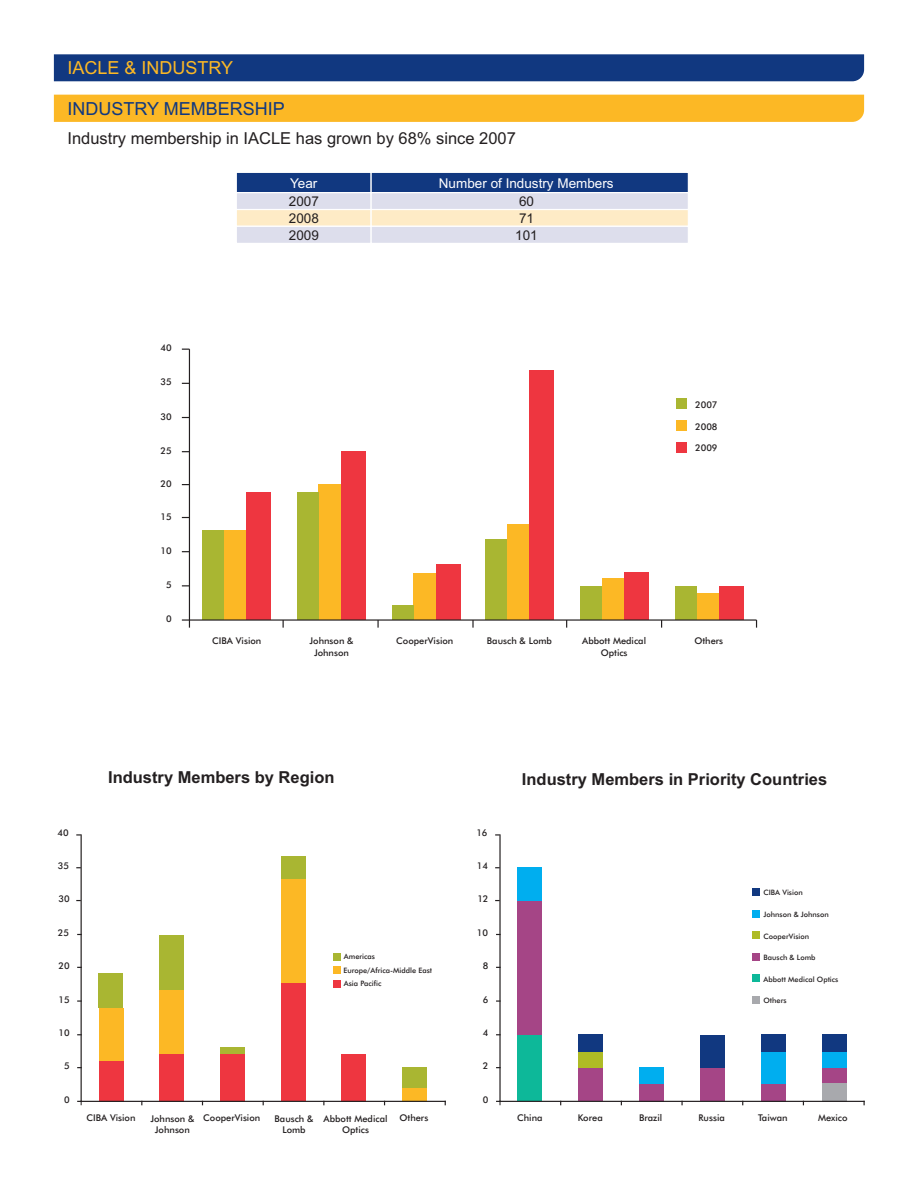
<style>
.page{position:relative;width:918px;height:1188px;background:#fff}
.page>*{position:absolute;margin:0;border:0;box-sizing:border-box;transform-origin:0 0}
.t1{font:18px "Arial";color:#113880}
.t2{font:18px "Arial";color:#fcb825}
.t3{font:700 16.5px "Arial";color:#231f20}
.t4{font:16.5px "Arial";color:#231f20}
.t5{font:16.5px "Arial";color:#2e3887}
.t6{font:13.5px/18.8px "Arial";color:#fff}
.t7{font:13.5px/16.8px "Arial";color:#231f20}
.t8{font:500 9.3px/11.1px "Futura BT";color:#231f20;text-align:center}
.t9{font:500 7.5px/14.4px "Futura BT";color:#231f20}
.s1{color:#231f20}
</style>
<div class="page">
<div style="left:54px;top:54px;width:810px;height:27px;background:#113880"></div>
<div style="left:224px;top:530px;width:22px;height:90px;background:#fcb825"></div>
<div style="left:319px;top:485px;width:22px;height:135px;background:#fcb825"></div>
<div style="left:414px;top:574px;width:22px;height:46px;background:#fcb825"></div>
<div style="left:507px;top:525px;width:23px;height:95px;background:#fcb825"></div>
<div style="left:602px;top:578px;width:23px;height:42px;background:#fcb825"></div>
<div style="left:697px;top:593px;width:23px;height:27px;background:#fcb825"></div>
<div style="left:246px;top:492px;width:24px;height:128px;background:#ee3640"></div>
<div style="left:341px;top:452px;width:24px;height:168px;background:#ee3640"></div>
<div style="left:436px;top:564px;width:24px;height:56px;background:#ee3640"></div>
<div style="left:530px;top:371px;width:24px;height:249px;background:#ee3640"></div>
<div style="left:625px;top:573px;width:24px;height:47px;background:#ee3640"></div>
<div style="left:720px;top:586px;width:24px;height:34px;background:#ee3640"></div>
<div style="left:202px;top:530px;width:22px;height:90px;background:#a9b632"></div>
<div style="left:297px;top:492px;width:22px;height:128px;background:#a9b632"></div>
<div style="left:392px;top:606px;width:22px;height:14px;background:#a9b632"></div>
<div style="left:486px;top:540px;width:21px;height:80px;background:#a9b632"></div>
<div style="left:581px;top:586px;width:21px;height:34px;background:#a9b632"></div>
<div style="left:676px;top:586px;width:21px;height:34px;background:#a9b632"></div>
<hr style="left:182px;top:619px;width:575px;height:2px;background:#231f20">
<hr style="left:189px;top:349px;width:1px;height:279px;background:#231f20">
<svg style="left:377px;top:620px;width:2px;height:8px"></svg>
<svg style="left:472px;top:620px;width:2px;height:8px"></svg>
<div style="left:676px;top:398px;width:11px;height:11px;background:#a9b632"></div>
<div style="left:676px;top:420px;width:11px;height:11px;background:#fcb825"></div>
<div style="left:676px;top:442px;width:11px;height:10px;background:#ee3640"></div>
<div style="left:99px;top:1060px;width:24px;height:41px;background:#ee3640"></div>
<div style="left:160px;top:1054px;width:24px;height:47px;background:#ee3640"></div>
<div style="left:281px;top:856px;width:24px;height:23px;background:#a9b632"></div>
<div style="left:220px;top:1054px;width:24px;height:47px;background:#ee3640"></div>
<div style="left:281px;top:982px;width:24px;height:119px;background:#ee3640"></div>
<div style="left:342px;top:1054px;width:24px;height:47px;background:#ee3640"></div>
<div style="left:402px;top:1088px;width:25px;height:13px;background:#fcb825"></div>
<div style="left:99px;top:1008px;width:24px;height:52px;background:#fcb825"></div>
<div style="left:159px;top:990px;width:25px;height:64px;background:#fcb825"></div>
<div style="left:281px;top:879px;width:24px;height:103px;background:#fcb825"></div>
<div style="left:160px;top:935px;width:24px;height:55px;background:#a9b632"></div>
<div style="left:220px;top:1047px;width:24px;height:7px;background:#a9b632"></div>
<div style="left:99px;top:974px;width:24px;height:34px;background:#a9b632"></div>
<div style="left:402px;top:1067px;width:25px;height:21px;background:#a9b632"></div>
<hr style="left:81px;top:835px;width:1px;height:266px;background:#231f20">
<hr style="left:81px;top:1101px;width:364px;height:1px;background:#231f20">
<div style="left:333px;top:966px;width:8px;height:8px;background:#fcb825"></div>
<div style="left:333px;top:953px;width:8px;height:8px;background:#a9b632"></div>
<div style="left:333px;top:980px;width:8px;height:8px;background:#ee3640"></div>
<div style="left:518px;top:1035px;width:24px;height:66px;background:#0db899"></div>
<div style="left:579px;top:1068px;width:24px;height:33px;background:#a54586"></div>
<div style="left:639px;top:1084px;width:25px;height:17px;background:#a54586"></div>
<div style="left:700px;top:1068px;width:25px;height:33px;background:#a54586"></div>
<div style="left:518px;top:901px;width:24px;height:134px;background:#a54586"></div>
<div style="left:761px;top:1084px;width:24px;height:17px;background:#a54586"></div>
<div style="left:822px;top:1068px;width:24px;height:16px;background:#a54586"></div>
<div style="left:822px;top:1083px;width:24px;height:18px;background:#a8a9ad"></div>
<div style="left:518px;top:867px;width:24px;height:34px;background:#00aeef"></div>
<div style="left:639px;top:1068px;width:25px;height:16px;background:#00aeef"></div>
<div style="left:822px;top:1052px;width:24px;height:16px;background:#00aeef"></div>
<div style="left:761px;top:1052px;width:24px;height:32px;background:#00aeef"></div>
<div style="left:579px;top:1035px;width:24px;height:17px;background:#113880"></div>
<div style="left:761px;top:1035px;width:24px;height:17px;background:#113880"></div>
<div style="left:822px;top:1035px;width:24px;height:17px;background:#113880"></div>
<div style="left:700px;top:1035px;width:25px;height:33px;background:#113880"></div>
<div style="left:579px;top:1052px;width:24px;height:16px;background:#afbb25"></div>
<hr style="left:499px;top:835px;width:2px;height:266px;background:#231f20">
<hr style="left:500px;top:1101px;width:364px;height:1px;background:#231f20">
<div style="left:752px;top:888px;width:8px;height:8px;background:#113880"></div>
<div style="left:752px;top:910px;width:8px;height:8px;background:#00aeef"></div>
<div style="left:752px;top:931px;width:8px;height:8px;background:#afbb25"></div>
<div style="left:752px;top:953px;width:8px;height:8px;background:#a54586"></div>
<div style="left:752px;top:974px;width:8px;height:8px;background:#0db899"></div>
<div style="left:752px;top:996px;width:8px;height:8px;background:#a8a9ad"></div>
<div style="left:54px;top:95px;width:810px;height:27px;background:#fcb825"></div>
<svg style="left:236px;top:172px;width:452px;height:71px;background:#b0b7c8"></svg>
<p class="t2" style="left:68px;top:61px;width:167px">IACLE &amp; INDUSTRY</p>
<p class="t1" style="left:68px;top:102px;width:219px">INDUSTRY MEMBERSHIP</p>
<p class="t4" style="left:68px;top:132px;width:450px">Industry membership in IACLE has grown by 68% since 2007</p>
<p class="t6" style="left:289px;top:175px;width:32px">Year<br><span class="s1">2007</span></p>
<p class="t7" style="left:289px;top:211px;width:32px">2008<br>2009</p>
<p class="t5" style="left:101px;top:101px;width:201px">INDUSTRY MEMBERSHIP</p>
<p class="t6" style="left:439px;top:175px;width:176px;text-align:center">Number of Industry Members<br><span class="s1">60</span></p>
<p class="t7" style="left:515px;top:211px;width:24px">71<br>101</p>
<p class="t8" style="left:160px;top:343px;width:13px">40</p>
<p class="t8" style="left:160px;top:377px;width:13px">35</p>
<p class="t8" style="left:160px;top:412px;width:13px">30</p>
<p class="t8" style="left:160px;top:446px;width:13px">25</p>
<p class="t8" style="left:160px;top:479px;width:13px">20</p>
<p class="t8" style="left:160px;top:512px;width:13px">15</p>
<p class="t8" style="left:160px;top:546px;width:13px">10</p>
<p class="t8" style="left:166px;top:580px;width:7px">5</p>
<p class="t8" style="left:166px;top:614px;width:7px">0</p>
<p class="t8" style="left:695px;top:400px;width:24px">2007</p>
<p class="t8" style="left:695px;top:422px;width:24px">2008</p>
<p class="t8" style="left:695px;top:443px;width:24px">2009</p>
<p class="t8" style="left:212px;top:636px;width:51px">CIBA Vision</p>
<p class="t8" style="left:310px;top:636px;width:45px">Johnson &amp;<br>Johnson</p>
<p class="t8" style="left:396px;top:636px;width:59px">CooperVision</p>
<p class="t8" style="left:487px;top:636px;width:67px">Bausch &amp; Lomb</p>
<p class="t8" style="left:582px;top:636px;width:65px">Abbott Medical<br>Optics</p>
<p class="t8" style="left:694px;top:636px;width:30px">Others</p>
<p class="t3" style="left:108px;top:771px;width:228px">Industry Members by Region</p>
<p class="t3" style="left:522px;top:773px;width:307px">Industry Members in Priority Countries</p>
<p class="t8" style="left:57px;top:828px;width:13px">40</p>
<p class="t8" style="left:476px;top:828px;width:13px">16</p>
<p class="t8" style="left:58px;top:861px;width:13px">35</p>
<p class="t8" style="left:477px;top:861px;width:13px">14</p>
<p class="t8" style="left:58px;top:894px;width:13px">30</p>
<p class="t8" style="left:477px;top:894px;width:13px">12</p>
<p class="t8" style="left:58px;top:928px;width:13px">25</p>
<p class="t8" style="left:477px;top:928px;width:13px">10</p>
<p class="t8" style="left:58px;top:961px;width:13px">20</p>
<p class="t9" style="left:343px;top:950px;width:90px">Americas<br>Europe/Africa-Middle East</p>
<p class="t9" style="left:344px;top:977px;width:39px">Asia Pacific</p>
<p class="t8" style="left:483px;top:961px;width:7px">8</p>
<p class="t8" style="left:58px;top:995px;width:13px">15</p>
<p class="t8" style="left:483px;top:995px;width:7px">6</p>
<p class="t9" style="left:764px;top:886px;width:41px">CIBA Vision</p>
<p class="t9" style="left:764px;top:908px;width:67px">Johnson &amp; Johnson</p>
<p class="t9" style="left:764px;top:929px;width:47px">CooperVision</p>
<p class="t9" style="left:764px;top:951px;width:54px">Bausch &amp; Lomb</p>
<p class="t9" style="left:764px;top:973px;width:76px">Abbott Medical Optics</p>
<p class="t9" style="left:764px;top:994px;width:25px">Others</p>
<p class="t8" style="left:58px;top:1028px;width:13px">10</p>
<p class="t8" style="left:483px;top:1028px;width:7px">4</p>
<p class="t8" style="left:64px;top:1061px;width:7px">5</p>
<p class="t8" style="left:483px;top:1061px;width:7px">2</p>
<p class="t8" style="left:64px;top:1095px;width:7px">0</p>
<p class="t8" style="left:483px;top:1095px;width:7px">0</p>
<p class="t8" style="left:86px;top:1113px;width:51px">CIBA Vision</p>
<p class="t8" style="left:203px;top:1113px;width:59px">CooperVision</p>
<p class="t8" style="left:399px;top:1113px;width:30px">Others</p>
<p class="t8" style="left:150px;top:1114px;width:45px">Johnson &amp;</p>
<p class="t8" style="left:517px;top:1113px;width:27px">China</p>
<p class="t8" style="left:578px;top:1113px;width:27px">Korea</p>
<p class="t8" style="left:639px;top:1113px;width:25px">Brazil</p>
<p class="t8" style="left:699px;top:1113px;width:28px">Russia</p>
<p class="t8" style="left:758px;top:1113px;width:31px">Taiwan</p>
<p class="t8" style="left:818px;top:1113px;width:31px">Mexico</p>
<p class="t8" style="left:155px;top:1125px;width:36px">Johnson</p>
<p class="t8" style="left:324px;top:1114px;width:65px">Abbott Medical<br>Optics</p>
<p class="t8" style="left:275px;top:1114px;width:40px">Bausch &amp;<br>Lomb</p>
</div>
